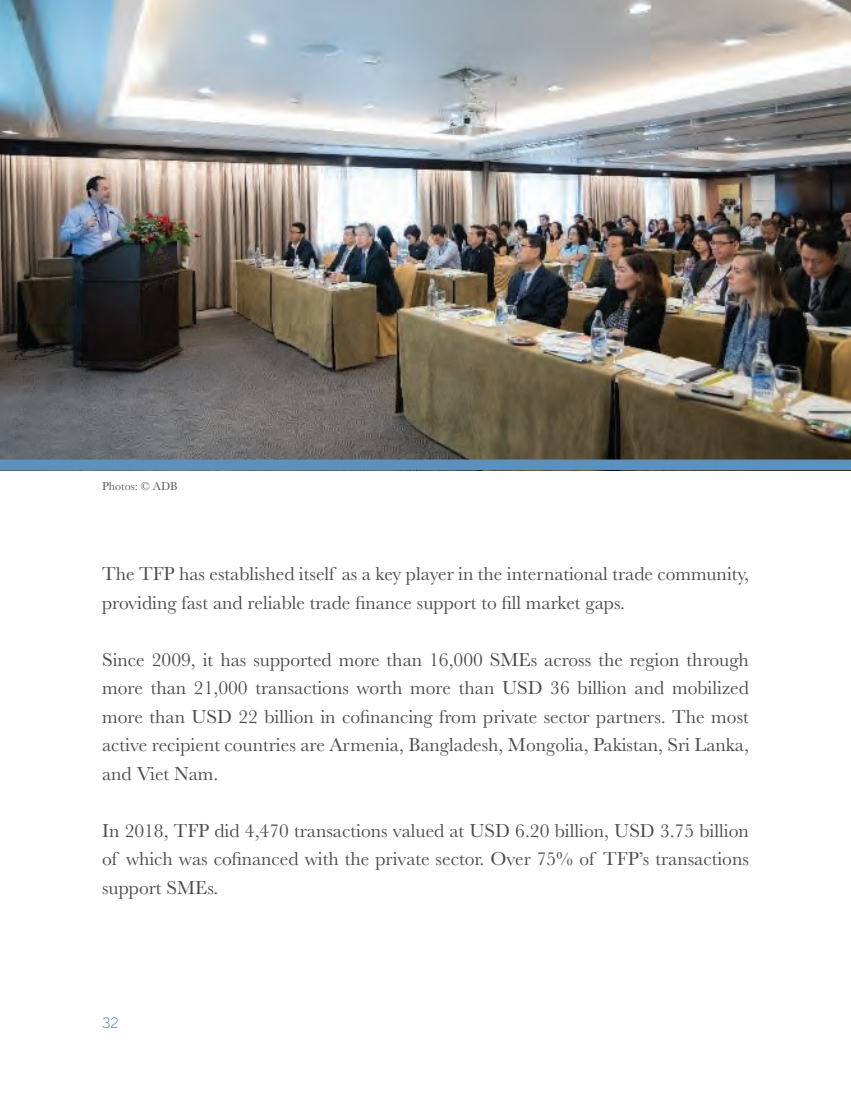
<style>
.page{position:relative;width:851px;height:1106px;background:#fff}
.page>*{position:absolute;margin:0;border:0;box-sizing:border-box;transform-origin:0 0}
.Main_paragraph{font:19.5px/28.5px "Baskerville";color:#4b4c4d;text-align:justify}
.t1{font:200 15px "Andes";color:#1b71a3}
.photo_credit{font:12px "Baskerville";color:#57585a}
</style>
<div class="page">
<img style="left:0;top:0;width:850px;height:459px">
<div style="left:0;top:459px;width:850px;height:11px;background:#5d90ba"></div>
<p class="photo_credit" style="left:102px;top:479px;width:77px">Photos: © ADB</p>
<p class="Main_paragraph" style="left:102px;top:560px;width:648px">The TFP has established itself as a key player in the international trade community, providing fast and reliable trade finance support to fill market gaps.</p>
<p class="Main_paragraph" style="left:102px;top:645px;width:648px">Since 2009, it has supported more than 16,000 SMEs across the region through more than 21,000 transactions worth more than USD 36 billion and mobilized more than USD 22 billion in cofinancing from private sector partners. The most active recipient countries are Armenia, Bangladesh, Mongolia, Pakistan, Sri Lanka, and Viet Nam.</p>
<p class="Main_paragraph" style="left:102px;top:816px;width:648px">In 2018, TFP did 4,470 transactions valued at USD 6.20 billion, USD 3.75 billion of which was cofinanced with the private sector. Over 75% of TFP’s transactions support SMEs.</p>
<p class="t1" style="left:102px;top:1013px;width:18px">32</p>
</div>
